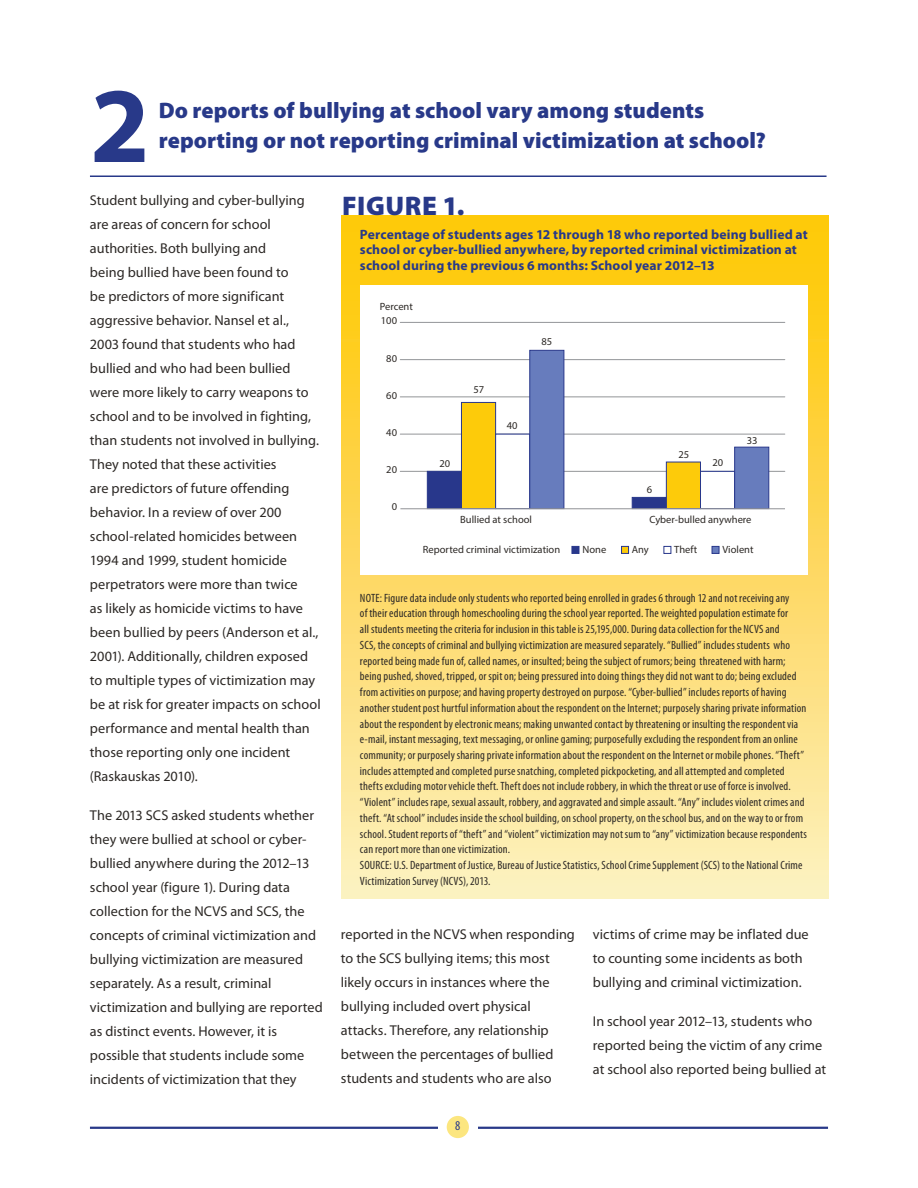
<style>
.page{position:relative;width:918px;height:1188px;background:#fff}
.page>*{position:absolute;margin:0;border:0;box-sizing:border-box;transform-origin:0 0}
.t1{font:700 108px "Myriad Pro";color:#283989}
.t2{font:900 27px "Myriad Pro";letter-spacing:.02em;color:#283989}
.t3{font:900 22.5px/30px "Myriad Pro";color:#283989}
.t4{font:14.25px/24px "Myriad Pro";color:#2c2825}
.t5{font:700 13.5px/15.6px "Myriad Pro";letter-spacing:.01em;color:#283989}
.t6{font:condensed 13.5px "Myriad Pro";color:#283989}
.t7{font:condensed 12px/15.8px "Myriad Pro";letter-spacing:.01em;color:#2c2825}
.t8{font:10.5px "Myriad Pro";color:#2c2825}
</style>
<div class="page">
<hr style="left:90px;top:1127px;width:738px;height:2px;background:#283989">
<div style="left:438px;top:1124px;width:39px;height:6px;background:#fff"></div>
<div style="left:447px;top:1116px;width:22px;height:22px;background:#fce67f;border-radius:50%"></div>
<div style="left:342px;top:215px;width:486px;height:684px;background:linear-gradient(to bottom,#ffc500,#fdefc0)"></div>
<div style="left:360px;top:285px;width:448px;height:289px;background:#fff"></div>
<hr style="left:400px;top:322px;width:385px;height:1px;background:#939598">
<hr style="left:400px;top:359px;width:385px;height:1px;background:#939598">
<hr style="left:400px;top:397px;width:385px;height:1px;background:#939598">
<hr style="left:400px;top:434px;width:385px;height:1px;background:#939598">
<hr style="left:400px;top:471px;width:385px;height:1px;background:#939598">
<div style="left:427px;top:471px;width:35px;height:38px;background:#28378b;border:1px solid #28378b"></div>
<div style="left:461px;top:402px;width:35px;height:107px;background:#fdcb0a;border:1px solid #28378b"></div>
<div style="left:495px;top:434px;width:35px;height:75px;background:#fff;border:1px solid #28378b"></div>
<div style="left:530px;top:350px;width:34px;height:159px;background:#677cbd;border:1px solid #28378b"></div>
<div style="left:632px;top:497px;width:35px;height:12px;background:#28378b"></div>
<div style="left:666px;top:462px;width:35px;height:47px;background:#fdcb0a;border:1px solid #28378b"></div>
<div style="left:700px;top:471px;width:35px;height:38px;background:#fff;border:1px solid #28378b"></div>
<div style="left:734px;top:447px;width:35px;height:62px;background:#677cbd;border:1px solid #28378b"></div>
<hr style="left:400px;top:508px;width:385px;height:1px;background:#989a9d">
<div style="left:572px;top:546px;width:7px;height:8px;background:#28378b"></div>
<div style="left:621px;top:546px;width:8px;height:8px;background:#fdcb0a;border:1px solid #28378b"></div>
<div style="left:664px;top:546px;width:7px;height:8px;background:#fff;border:1px solid #28378b"></div>
<div style="left:712px;top:546px;width:7px;height:8px;background:#677cbd;border:1px solid #28378b"></div>
<hr style="left:90px;top:176px;width:737px;height:1px;background:#283989">
<h2 class="t1" style="left:90px;top:55px;width:61px">2</h2>
<h2 class="t3" style="left:159px;top:95px;width:609px">Do reports of bullying at school vary among students reporting or not reporting criminal victimization at school?</h2>
<p class="t4" style="left:90px;top:188px;width:232px">Student bullying and cyber-bullying are areas of concern for school authorities. Both bullying and<br>being bullied have been found to<br>be predictors of more significant aggressive behavior. Nansel et al., 2003 found that students who had bullied and who had been bullied were more likely to carry weapons to school and to be involved in fighting, than students not involved in bullying.<br>They noted that these activities<br>are predictors of future offending behavior. In a review of over 200 school-related homicides between 1994 and 1999, student homicide perpetrators were more than twice<br>as likely as homicide victims to have been bullied by peers (Anderson et al., 2001). Additionally, children exposed to multiple types of victimization may be at risk for greater impacts on school performance and mental health than those reporting only one incident (Raskauskas 2010).</p>
<p class="t4" style="left:90px;top:803px;width:234px">The 2013 SCS asked students whether they were bullied at school or cyber&shy;bullied anywhere during the 2012–13 school year (figure 1). During data collection for the NCVS and SCS, the concepts of criminal victimization and bullying victimization are measured separately. As a result, criminal victimization and bullying are reported as distinct events. However, it is possible that students include some incidents of victimization that they</p>
<p class="t2" style="left:342px;top:191px;width:124px">FIGURE 1.</p>
<p class="t5" style="left:360px;top:226px;width:449px">Percentage of students ages 12 through 18 who reported being bullied at school or cyber-bullied anywhere, by reported criminal victimization at school during the previous 6 months: School year 2012–13</p>
<p class="t8" style="left:380px;top:300px;width:35px">Percent</p>
<p class="t8" style="left:381px;top:314px;width:18px">100</p>
<p class="t8" style="left:542px;top:335px;width:12px">85</p>
<p class="t8" style="left:386px;top:352px;width:12px">80</p>
<p class="t8" style="left:473px;top:383px;width:12px">57</p>
<p class="t8" style="left:386px;top:389px;width:12px">60</p>
<p class="t8" style="left:507px;top:419px;width:12px">40</p>
<p class="t8" style="left:386px;top:426px;width:12px">40</p>
<p class="t8" style="left:747px;top:434px;width:12px">33</p>
<p class="t8" style="left:678px;top:448px;width:12px">25</p>
<p class="t8" style="left:713px;top:456px;width:12px">20</p>
<p class="t8" style="left:439px;top:457px;width:12px">20</p>
<p class="t8" style="left:386px;top:463px;width:12px">20</p>
<p class="t8" style="left:647px;top:483px;width:7px">6</p>
<p class="t8" style="left:392px;top:500px;width:7px">0</p>
<p class="t8" style="left:460px;top:513px;width:73px">Bullied at school</p>
<p class="t8" style="left:649px;top:513px;width:104px">Cyber-bulled anywhere</p>
<p class="t8" style="left:423px;top:543px;width:139px">Reported criminal victimization</p>
<p class="t8" style="left:583px;top:543px;width:25px">None</p>
<p class="t8" style="left:632px;top:543px;width:19px">Any</p>
<p class="t8" style="left:674px;top:543px;width:24px">Theft</p>
<p class="t8" style="left:723px;top:543px;width:32px">Violent</p>
<p class="t7" style="left:360px;top:590px;width:448px">NOTE: Figure data include only students who reported being enrolled in grades 6 through 12 and not receiving any<br>of their education through homeschooling during the school year reported. The weighted population estimate for<br>all students meeting the criteria for inclusion in this table is 25,195,000. During data collection for the NCVS and<br>SCS, the concepts of criminal and bullying victimization are measured separately. “Bullied” includes students who reported being made fun of, called names, or insulted; being the subject of rumors; being threatened with harm; being pushed, shoved, tripped, or spit on; being pressured into doing things they did not want to do; being excluded from activities on purpose; and having property destroyed on purpose. “Cyber-bullied” includes reports of having another student post hurtful information about the respondent on the Internet; purposely sharing private information about the respondent by electronic means; making unwanted contact by threatening or insulting the respondent via e-mail, instant messaging, text messaging, or online gaming; purposefully excluding the respondent from an online community; or purposely sharing private information about the respondent on the Internet or mobile phones. “Theft” includes attempted and completed purse snatching, completed pickpocketing, and all attempted and completed thefts excluding motor vehicle theft. Theft does not include robbery, in which the threat or use of force is involved. “Violent” includes rape, sexual assault, robbery, and aggravated and simple assault. “Any” includes violent crimes and theft. “At school” includes inside the school building, on school property, on the school bus, and on the way to or from school. Student reports of “theft” and “violent” victimization may not sum to “any” victimization because respondents can report more than one victimization.<br>SOURCE: U.S. Department of Justice, Bureau of Justice Statistics, School Crime Supplement (SCS) to the National Crime Victimization Survey (NCVS), 2013.</p>
<p class="t4" style="left:341px;top:922px;width:236px">reported in the NCVS when responding to the SCS bullying items; this most likely occurs in instances where the bullying included overt physical attacks. Therefore, any relationship between the percentages of bullied students and students who are also</p>
<p class="t4" style="left:593px;top:922px;width:217px">victims of crime may be inflated due to counting some incidents as both bullying and criminal victimization.</p>
<p class="t4" style="left:593px;top:1009px;width:235px">In school year 2012–13, students who reported being the victim of any crime at school also reported being bullied at</p>
<p class="t6" style="left:455px;top:1118px;width:7px">8</p>
</div>
